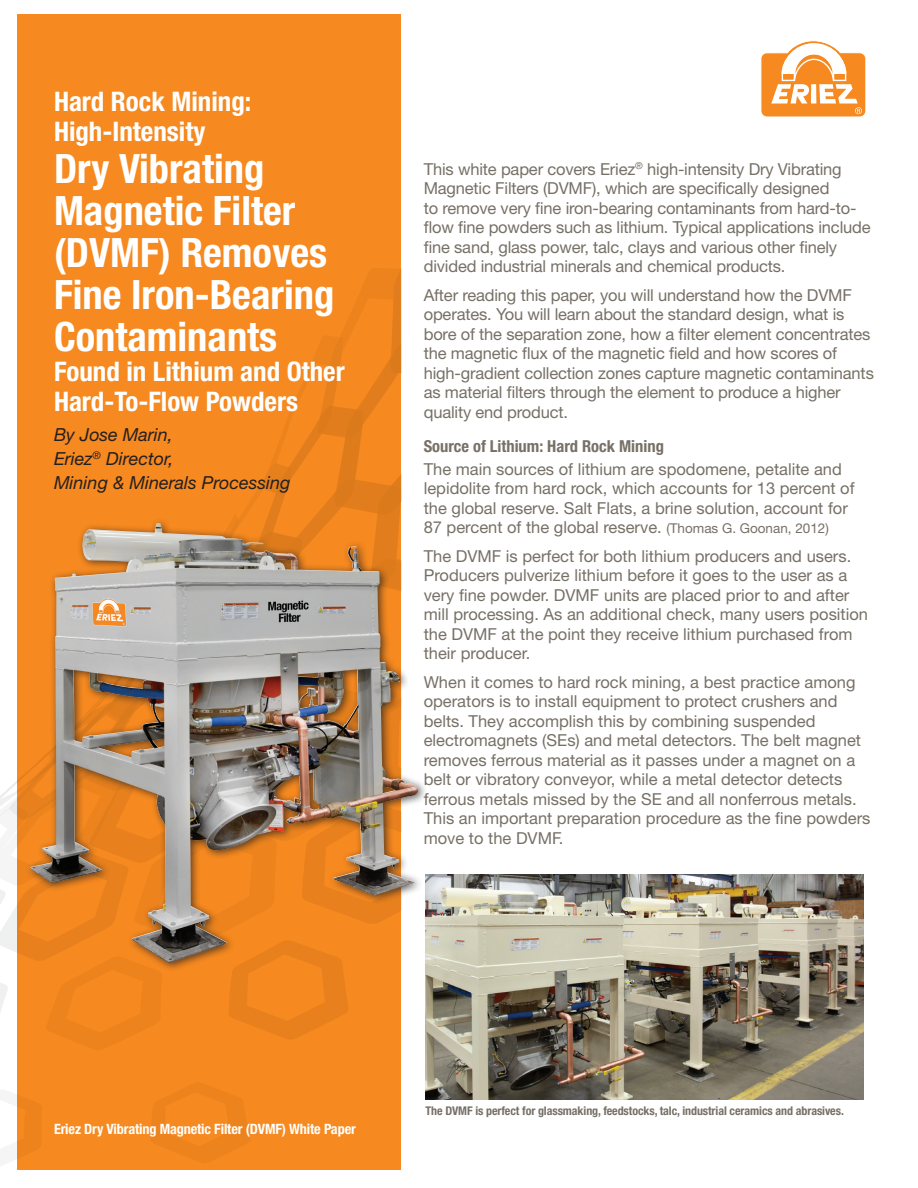
<style>
.page{position:relative;width:918px;height:1188px;background:#fff}
.page>*{position:absolute;margin:0;border:0;box-sizing:border-box;transform-origin:0 0}
.t1{font:700 condensed 40.5px/42px "Helvetica Neue";color:#fff}
.t2{font:700 condensed 27px/30px "Helvetica Neue";color:#fff}
.t3{font:italic 18px/24px "Helvetica Neue";color:#231f20}
.t4{font:16.5px/19.5px "Helvetica Neue";color:#767066}
.t5{font:700 condensed 16.5px "Helvetica Neue";color:#767066}
.t6{font:700 condensed 14.25px "Helvetica Neue";letter-spacing:-.01em;color:#fff}
.t7{font:700 condensed 12px "Helvetica Neue";letter-spacing:-.005em;color:#767066}
.s1{font-size:13.5px}
</style>
<div class="page">
<div style="left:17px;top:14px;width:384px;height:1156px;background:#f6891f"></div>
<svg style="left:0;top:268px;width:402px;height:771px"></svg>
<svg style="left:761px;top:40px;width:105px;height:77px"></svg>
<img style="left:426px;top:875px;width:438px;height:224px">
<div style="left:25px;top:517px;width:402px;height:456px;background:#231f20;opacity:.75"></div>
<img style="left:30px;top:524px;width:227px;height:439px">
<p class="t2" style="left:54px;top:86px;width:199px">Hard Rock Mining:<br>High-Intensity</p>
<p class="t1" style="left:54px;top:147px;width:282px">Dry Vibrating<br>Magnetic Filter (DVMF) Removes<br>Fine Iron-Bearing<br>Contaminants</p>
<p class="t2" style="left:54px;top:356px;width:292px">Found in Lithium and Other<br>Hard-To-Flow Powders</p>
<p class="t3" style="left:54px;top:422px;width:120px">By Jose Marin,</p>
<p class="t3" style="left:54px;top:446px;width:238px">Eriez<sup>®</sup> Director,<br>Mining &amp; Minerals Processing</p>
<p class="t4" style="left:424px;top:159px;width:448px">This white paper covers Eriez<sup>®</sup> high-intensity Dry Vibrating Magnetic Filters (DVMF), which are specifically designed<br>to remove very fine iron-bearing contaminants from hard-to&shy;flow fine powders such as lithium. Typical applications include fine sand, glass power, talc, clays and various other finely divided industrial minerals and chemical products.</p>
<p class="t4" style="left:424px;top:285px;width:452px">After reading this paper, you will understand how the DVMF operates. You will learn about the standard design, what is bore of the separation zone, how a filter element concentrates the magnetic flux of the magnetic field and how scores of high-gradient collection zones capture magnetic contaminants as material filters through the element to produce a higher quality end product.</p>
<p class="t5" style="left:424px;top:436px;width:242px">Source of Lithium: Hard Rock Mining</p>
<p class="t4" style="left:424px;top:459px;width:432px">The main sources of lithium are spodomene, petalite and lepidolite from hard rock, which accounts for 13 percent of the global reserve. Salt Flats, a brine solution, account for 87 percent of the global reserve. <span class="s1">(Thomas G. Goonan, 2012)</span></p>
<p class="t4" style="left:424px;top:546px;width:446px">The DVMF is perfect for both lithium producers and users.<br>Producers pulverize lithium before it goes to the user as a very fine powder. DVMF units are placed prior to and after mill processing. As an additional check, many users position the DVMF at the point they receive lithium purchased from their producer.</p>
<p class="t4" style="left:424px;top:672px;width:448px">When it comes to hard rock mining, a best practice among operators is to install equipment to protect crushers and belts. They accomplish this by combining suspended electromagnets (SEs) and metal detectors. The belt magnet removes ferrous material as it passes under a magnet on a belt or vibratory conveyor, while a metal detector detects ferrous metals missed by the SE and all nonferrous metals.<br>This an important preparation procedure as the fine powders move to the DVMF.</p>
<p class="t6" style="left:54px;top:1120px;width:303px">Eriez Dry Vibrating Magnetic Filter (DVMF) White Paper</p>
<p class="t7" style="left:426px;top:1104px;width:420px">The DVMF is perfect for glassmaking, feedstocks, talc, industrial ceramics and abrasives.</p>
</div>
